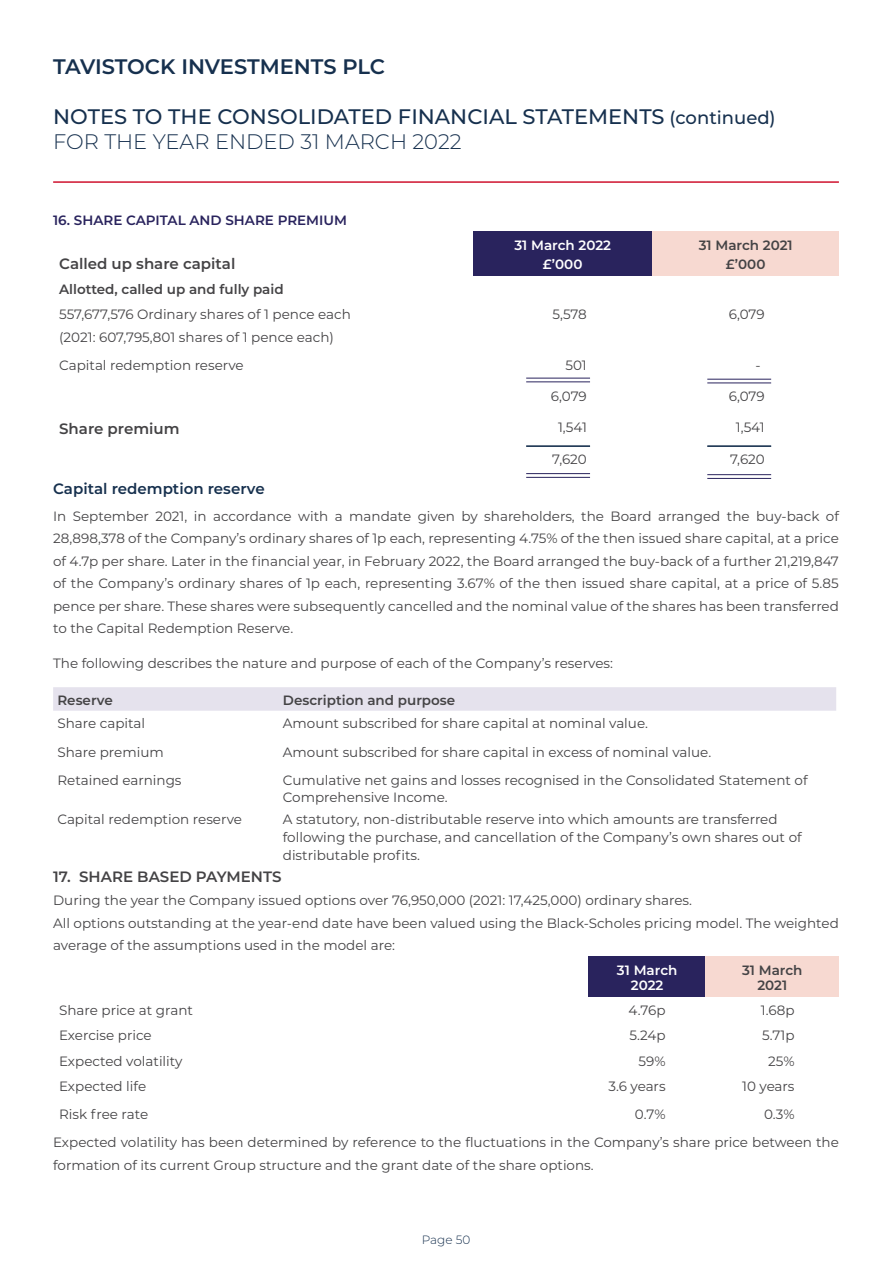
<style>
.page{position:relative;width:891px;height:1262px;background:#fff}
.page>*{position:absolute;margin:0;border:0;box-sizing:border-box;transform-origin:0 0}
.t1{font:500 21px/25.2px "Montserrat";color:#16304e}
.t2{font:600 21px "Montserrat";letter-spacing:-.005em;color:#16304e}
.t3{font:600 15px "Montserrat";color:#444345}
.t4{font:600 15px "Montserrat";color:#16304e}
.t5{font:13.5px/22.5px "Montserrat";color:#444345}
.t6{font:600 13.5px/19.2px "Montserrat";color:#444345;text-align:center}
.t7{font:600 13.5px "Montserrat";color:#29235d}
.t8{font:600 13.5px/19.2px "Montserrat";color:#fff;text-align:center}
.t9{font:300 12px "Montserrat";color:#16304e}
.s1{font-size:18px}
.s2{font-weight:300}
</style>
<div class="page">
<hr style="left:53px;top:181px;width:785px;height:2px;background:#cf132e">
<div style="left:472px;top:231px;width:180px;height:44px;background:#29235d"></div>
<div style="left:652px;top:231px;width:186px;height:44px;background:#f7d9d1"></div>
<div style="left:53px;top:687px;width:782px;height:23px;background:#e5e2ed"></div>
<div style="left:588px;top:955px;width:117px;height:41px;background:#29235d"></div>
<div style="left:705px;top:955px;width:133px;height:41px;background:#f7d9d1"></div>
<hr style="left:526px;top:477px;width:63px;height:1px;background:#29235d">
<hr style="left:526px;top:473px;width:63px;height:1px;background:#29235d">
<hr style="left:707px;top:478px;width:63px;height:1px;background:#29235d">
<hr style="left:707px;top:474px;width:63px;height:1px;background:#29235d">
<hr style="left:526px;top:381px;width:63px;height:1px;background:#29235d">
<hr style="left:526px;top:377px;width:63px;height:1px;background:#29235d">
<hr style="left:707px;top:382px;width:63px;height:1px;background:#29235d">
<hr style="left:707px;top:379px;width:63px;height:1px;background:#29235d">
<hr style="left:526px;top:446px;width:63px;height:1px;background:#16304e">
<hr style="left:526px;top:445px;width:63px;height:1px;background:#16304e">
<hr style="left:707px;top:446px;width:63px;height:1px;background:#16304e">
<hr style="left:707px;top:445px;width:63px;height:1px;background:#16304e">
<h1 class="t2" style="left:53px;top:56px;width:333px">TAVISTOCK INVESTMENTS PLC</h1>
<h1 class="t1" style="left:53px;top:106px;width:723px">NOTES TO THE CONSOLIDATED FINANCIAL STATEMENTS <span class="s1">(continued)<br></span><span class="s2">FOR THE YEAR ENDED 31 MARCH 2022</span></h1>
<p class="t7" style="left:53px;top:213px;width:295px">16. SHARE CAPITAL AND SHARE PREMIUM</p>
<p class="t3" style="left:59px;top:256px;width:177px">Called up share capital</p>
<p class="t8" style="left:514px;top:236px;width:98px">31 March 2022 £’000</p>
<p class="t6" style="left:698px;top:236px;width:95px">31 March 2021 £’000</p>
<p class="t6" style="left:59px;top:280px;width:226px">Allotted, called up and fully paid</p>
<p class="t5" style="left:59px;top:304px;width:293px">557,677,576 Ordinary shares of 1 pence each (2021: 607,795,801 shares of 1 pence each)</p>
<p class="t5" style="left:552px;top:304px;width:36px">5,578</p>
<p class="t5" style="left:728px;top:304px;width:38px">6,079</p>
<p class="t5" style="left:59px;top:354px;width:186px">Capital redemption reserve</p>
<p class="t5" style="left:565px;top:354px;width:23px">501</p>
<p class="t5" style="left:755px;top:354px;width:7px">-</p>
<p class="t5" style="left:550px;top:385px;width:38px">6,079</p>
<p class="t5" style="left:728px;top:385px;width:38px">6,079</p>
<p class="t3" style="left:59px;top:421px;width:122px">Share premium</p>
<p class="t5" style="left:557px;top:417px;width:30px">1,541</p>
<p class="t5" style="left:735px;top:417px;width:30px">1,541</p>
<p class="t5" style="left:552px;top:448px;width:36px">7,620</p>
<p class="t5" style="left:729px;top:448px;width:36px">7,620</p>
<p class="t4" style="left:53px;top:481px;width:213px">Capital redemption reserve</p>
<p class="t5" style="left:53px;top:505px;width:786px;text-align:justify">In September 2021, in accordance with a mandate given by shareholders, the Board arranged the buy-back of 28,898,378 of the Company’s ordinary shares of 1p each, representing 4.75% of the then issued share capital, at a price of 4.7p per share. Later in the financial year, in February 2022, the Board arranged the buy-back of a further 21,219,847 of the Company’s ordinary shares of 1p each, representing 3.67% of the then issued share capital, at a price of 5.85 pence per share. These shares were subsequently cancelled and the nominal value of the shares has been transferred to the Capital Redemption Reserve.</p>
<p class="t5" style="left:53px;top:652px;width:561px">The following describes the nature and purpose of each of the Company’s reserves:</p>
<p class="t6" style="left:57px;top:690px;width:57px">Reserve</p>
<p class="t6" style="left:283px;top:690px;width:174px">Description and purpose</p>
<p class="t5" style="left:57px;top:712px;width:89px">Share capital</p>
<p class="t5" style="left:283px;top:712px;width:366px">Amount subscribed for share capital at nominal value.</p>
<p class="t5" style="left:57px;top:741px;width:108px">Share premium</p>
<p class="t5" style="left:283px;top:741px;width:429px">Amount subscribed for share capital in excess of nominal value.</p>
<p class="t5" style="left:57px;top:769px;width:126px">Retained earnings</p>
<p class="t5" style="left:283px;top:772px;width:526px;line-height:16.5px">Cumulative net gains and losses recognised in the Consolidated Statement of<br>Comprehensive Income.</p>
<p class="t5" style="left:57px;top:807px;width:186px">Capital redemption reserve</p>
<p class="t5" style="left:283px;top:810px;width:520px;line-height:18px">A statutory, non-distributable reserve into which amounts are transferred following the purchase, and cancellation of the Company’s own shares out of distributable profits.</p>
<p class="t3" style="left:53px;top:868px;width:230px">17. SHARE BASED PAYMENTS</p>
<p class="t5" style="left:53px;top:889px;width:786px">During the year the Company issued options over 76,950,000 (2021: 17,425,000) ordinary shares.<br>All options outstanding at the year-end date have been valued using the Black-Scholes pricing model. The weighted average of the assumptions used in the model are:</p>
<p class="t8" style="left:616px;top:963px;width:62px;line-height:15px">31 March<br>2022</p>
<p class="t6" style="left:741px;top:963px;width:62px;line-height:15px">31 March<br>2021</p>
<p class="t5" style="left:59px;top:999px;width:135px">Share price at grant</p>
<p class="t5" style="left:628px;top:999px;width:38px">4.76p</p>
<p class="t5" style="left:760px;top:999px;width:35px">1.68p</p>
<p class="t5" style="left:59px;top:1024px;width:94px">Exercise price</p>
<p class="t5" style="left:629px;top:1024px;width:38px">5.24p</p>
<p class="t5" style="left:761px;top:1024px;width:34px">5.71p</p>
<p class="t5" style="left:59px;top:1049px;width:125px">Expected volatility</p>
<p class="t5" style="left:638px;top:1049px;width:29px">59%</p>
<p class="t5" style="left:767px;top:1049px;width:28px">25%</p>
<p class="t5" style="left:59px;top:1074px;width:88px">Expected life</p>
<p class="t5" style="left:608px;top:1074px;width:59px">3.6 years</p>
<p class="t5" style="left:741px;top:1074px;width:54px">10 years</p>
<p class="t5" style="left:59px;top:1102px;width:91px">Risk free rate</p>
<p class="t5" style="left:634px;top:1102px;width:32px">0.7%</p>
<p class="t5" style="left:53px;top:1100px;width:786px;line-height:28px;text-indent:710px">0.3%<br>Expected volatility has been determined by reference to the fluctuations in the Company’s share price between the</p>
<p class="t5" style="left:53px;top:1153px;width:542px">formation of its current Group structure and the grant date of the share options.</p>
<p class="t9" style="left:421px;top:1234px;width:50px">Page 50</p>
</div>
